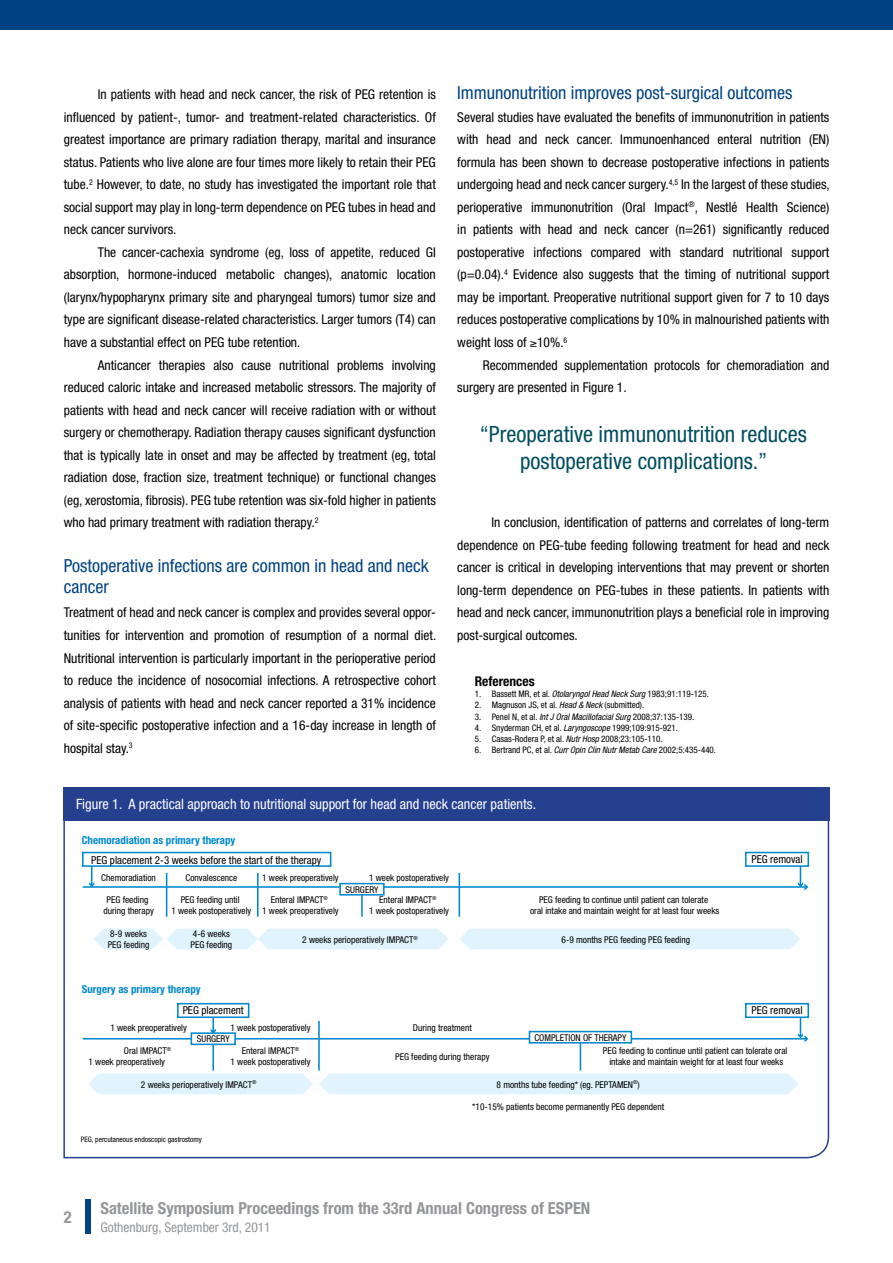
<style>
.page{position:relative;width:893px;height:1263px;background:#fff}
.page>*{position:absolute;margin:0;border:0;box-sizing:border-box;transform-origin:0 0}
.t1{font:condensed 22.5px/27px "Helvetica Neue";color:#004e5e;text-align:center}
.t2{font:condensed 18px/21px "Helvetica Neue";color:#004282}
.t3{font:700 condensed 16.5px "Helvetica Neue";color:#939598}
.t4{font:condensed 14.25px "Helvetica Neue";color:#fff}
.t5{font:condensed 13.5px/22.5px "Helvetica Neue";color:#000;text-align:justify}
.t6{font:condensed 13.5px "Helvetica Neue";color:#939598}
.t7{font:700 condensed 13.5px "Helvetica Neue";color:#000}
.t8{font:condensed 10.95px "Helvetica Neue";color:#000}
.t9{font:700 condensed 10.95px "Helvetica Neue";color:#0089cf}
.t10{font:condensed 9.3px "Helvetica Neue";color:#000}
.t11{font:condensed 9px "Helvetica Neue";color:#000}
.t12{font:condensed 7.5px "Helvetica Neue";color:#000}
.s1{font-style:italic}
</style>
<div class="page">
<div style="left:85px;top:1199px;width:6px;height:34px;background:#004282"></div>
<div style="left:0;top:0;width:893px;height:29px;background:#004282"></div>
<svg style="left:63px;top:820px;width:767px;height:339px"></svg>
<div style="left:63px;top:787px;width:767px;height:33px;background:#25408f"></div>
<p class="t5" style="left:64px;top:83px;width:374px;text-indent:34px">In patients with head and neck cancer, the risk of PEG retention is influenced by patient-, tumor- and treatment-related characteristics. Of greatest importance are primary radiation therapy, marital and insurance status. Patients who live alone are four times more likely to retain their PEG tube.<sup>2</sup> However, to date, no study has investigated the important role that social support may play in long-term dependence on PEG tubes in head and neck cancer survivors.</p>
<p class="t5" style="left:64px;top:241px;width:374px;text-indent:34px">The cancer-cachexia syndrome (eg, loss of appetite, reduced GI absorption, hormone-induced metabolic changes), anatomic location (larynx/hypopharynx primary site and pharyngeal tumors) tumor size and type are significant disease-related characteristics. Larger tumors (T4) can have a substantial effect on PEG tube retention.</p>
<p class="t5" style="left:64px;top:353px;width:374px;text-indent:34px">Anticancer therapies also cause nutritional problems involving reduced caloric intake and increased metabolic stressors. The majority of patients with head and neck cancer will receive radiation with or without surgery or chemotherapy. Radiation therapy causes significant dysfunction that is typically late in onset and may be affected by treatment (eg, total radiation dose, fraction size, treatment technique) or functional changes (eg, xerostomia, fibrosis). PEG tube retention was six-fold higher in patients who had primary treatment with radiation therapy.<sup>2</sup></p>
<h2 class="t2" style="left:64px;top:555px;width:366px">Postoperative infections are common in head and neck cancer</h2>
<p class="t5" style="left:64px;top:601px;width:374px">Treatment of head and neck cancer is complex and provides several oppor&shy;tunities for intervention and promotion of resumption of a normal diet.<br>Nutritional intervention is particularly important in the perioperative period to reduce the incidence of nosocomial infections. A retrospective cohort analysis of patients with head and neck cancer reported a 31% incidence of site-specific postoperative infection and a 16-day increase in length of hospital stay.<sup>3</sup></p>
<h2 class="t2" style="left:457px;top:82px;width:337px">Immunonutrition improves post-surgical outcomes</h2>
<p class="t5" style="left:457px;top:105px;width:374px">Several studies have evaluated the benefits of immunonutrition in patients with head and neck cancer. Immunoenhanced enteral nutrition (EN) formula has been shown to decrease postoperative infections in patients undergoing head and neck cancer surgery.<sup>4,5</sup> In the largest of these studies, perioperative immunonutrition (Oral Impact<sup>®</sup>, Nestlé Health Science) in patients with head and neck cancer (n=261) significantly reduced postoperative infections compared with standard nutritional support (p=0.04).<sup>4</sup> Evidence also suggests that the timing of nutritional support may be important. Preoperative nutritional support given for 7 to 10 days reduces postoperative complications by 10% in malnourished patients with weight loss of ≥10%.<sup>6</sup></p>
<p class="t5" style="left:457px;top:353px;width:374px;text-indent:26px">Recommended supplementation protocols for chemoradiation and surgery are presented in Figure 1.</p>
<h1 class="t1" style="left:480px;top:420px;width:329px">“Preoperative immunonutrition reduces postoperative complications.”</h1>
<p class="t5" style="left:457px;top:511px;width:374px;text-indent:34px">In conclusion, identification of patterns and correlates of long-term dependence on PEG-tube feeding following treatment for head and neck cancer is critical in developing interventions that may prevent or shorten long-term dependence on PEG-tubes in these patients. In patients with head and neck cancer, immunonutrition plays a beneficial role in improving post-surgical outcomes.</p>
<p class="t7" style="left:475px;top:673px;width:61px">References</p>
<p class="t11" style="left:475px;top:689px;width:236px">1. Bassett MR, et al. <span class="s1">Otolaryngol Head Neck Surg</span> 1983;91:119-125.</p>
<p class="t11" style="left:475px;top:700px;width:171px">2. Magnuson JS, et al. <span class="s1">Head &amp; Neck</span> (submitted).</p>
<p class="t11" style="left:475px;top:711px;width:221px">3. Penel N, et al. <span class="s1">Int J Oral Macillofacial Surg</span> 2008;37:135-139.</p>
<p class="t11" style="left:475px;top:722px;width:205px">4. Snyderman CH, et al. <span class="s1">Laryngoscope</span> 1999;109:915-921.</p>
<p class="t11" style="left:475px;top:734px;width:189px">5. Casas-Rodera P, et al. <span class="s1">Nutr Hosp</span> 2008;23:105-110.</p>
<p class="t11" style="left:475px;top:745px;width:243px">6. Bertrand PC, et al. <span class="s1">Curr Opin Clin Nutr Metab Care</span> 2002;5:435-440.</p>
<p class="t4" style="left:76px;top:796px;width:461px">Figure 1. A practical approach to nutritional support for head and neck cancer patients.</p>
<p class="t9" style="left:82px;top:834px;width:155px">Chemoradiation as primary therapy</p>
<p class="t8" style="left:91px;top:853px;width:232px">PEG placement 2-3 weeks before the start of the therapy</p>
<p class="t10" style="left:101px;top:872px;width:56px">Chemoradiation</p>
<p class="t10" style="left:185px;top:872px;width:53px">Convalescence</p>
<p class="t10" style="left:262px;top:872px;width:78px">1 week preoperatively</p>
<p class="t10" style="left:369px;top:872px;width:82px">1 week postoperatively</p>
<p class="t10" style="left:107px;top:894px;width:43px">PEG feeding</p>
<p class="t10" style="left:181px;top:894px;width:61px">PEG feeding until</p>
<p class="t10" style="left:271px;top:894px;width:59px">Enteral IMPACT<sup>®</sup></p>
<p class="t10" style="left:379px;top:894px;width:59px">Enteral IMPACT<sup>®</sup></p>
<p class="t10" style="left:539px;top:894px;width:171px">PEG feeding to continue until patient can tolerate</p>
<p class="t10" style="left:103px;top:906px;width:52px">during therapy</p>
<p class="t10" style="left:171px;top:906px;width:169px">1 week postoperatively 1 week preoperatively</p>
<p class="t10" style="left:369px;top:906px;width:82px">1 week postoperatively</p>
<p class="t10" style="left:530px;top:906px;width:191px">oral intake and maintain weight for at least four weeks</p>
<p class="t10" style="left:110px;top:928px;width:38px">8-9 weeks</p>
<p class="t10" style="left:193px;top:928px;width:38px">4-6 weeks</p>
<p class="t10" style="left:302px;top:934px;width:117px">2 weeks perioperatively IMPACT<sup>®</sup></p>
<p class="t10" style="left:562px;top:934px;width:130px">6-9 months PEG feeding PEG feeding</p>
<p class="t10" style="left:108px;top:939px;width:43px">PEG feeding</p>
<p class="t10" style="left:190px;top:939px;width:43px">PEG feeding</p>
<p class="t10" style="left:346px;top:884px;width:34px">SURGERY</p>
<p class="t9" style="left:82px;top:983px;width:120px">Surgery as primary therapy</p>
<p class="t8" style="left:751px;top:853px;width:53px">PEG removal</p>
<p class="t8" style="left:183px;top:1004px;width:63px">PEG placement</p>
<p class="t8" style="left:751px;top:1004px;width:53px">PEG removal</p>
<p class="t10" style="left:110px;top:1022px;width:78px">1 week preoperatively</p>
<p class="t10" style="left:231px;top:1022px;width:82px">1 week postoperatively</p>
<p class="t10" style="left:413px;top:1022px;width:60px">During treatment</p>
<p class="t10" style="left:124px;top:1045px;width:49px">Oral IMPACT<sup>®</sup></p>
<p class="t10" style="left:242px;top:1045px;width:59px">Enteral IMPACT<sup>®</sup></p>
<p class="t10" style="left:395px;top:1051px;width:96px">PEG feeding during therapy</p>
<p class="t10" style="left:197px;top:1033px;width:34px">SURGERY</p>
<p class="t10" style="left:534px;top:1032px;width:93px">COMPLETION OF THERAPY</p>
<p class="t10" style="left:603px;top:1045px;width:186px">PEG feeding to continue until patient can tolerate oral</p>
<p class="t10" style="left:89px;top:1056px;width:78px">1 week preoperatively</p>
<p class="t10" style="left:231px;top:1056px;width:82px">1 week postoperatively</p>
<p class="t10" style="left:609px;top:1056px;width:175px">intake and maintain weight for at least four weeks</p>
<p class="t10" style="left:141px;top:1079px;width:117px">2 weeks perioperatively IMPACT<sup>®</sup></p>
<p class="t10" style="left:497px;top:1079px;width:145px">8 months tube feeding* (eg. PEPTAMEN<sup>®</sup>)</p>
<p class="t10" style="left:472px;top:1101px;width:193px">*10-15% patients become permanently PEG dependent</p>
<p class="t12" style="left:81px;top:1135px;width:123px">PEG, percutaneous endoscopic gastrostomy</p>
<p class="t3" style="left:64px;top:1207px;width:9px">2</p>
<p class="t3" style="left:100px;top:1198px;width:491px">Satellite Symposium Proceedings from the 33rd Annual Congress of ESPEN</p>
<p class="t6" style="left:100px;top:1219px;width:172px">Gothenburg, September 3rd, 2011</p>
</div>
